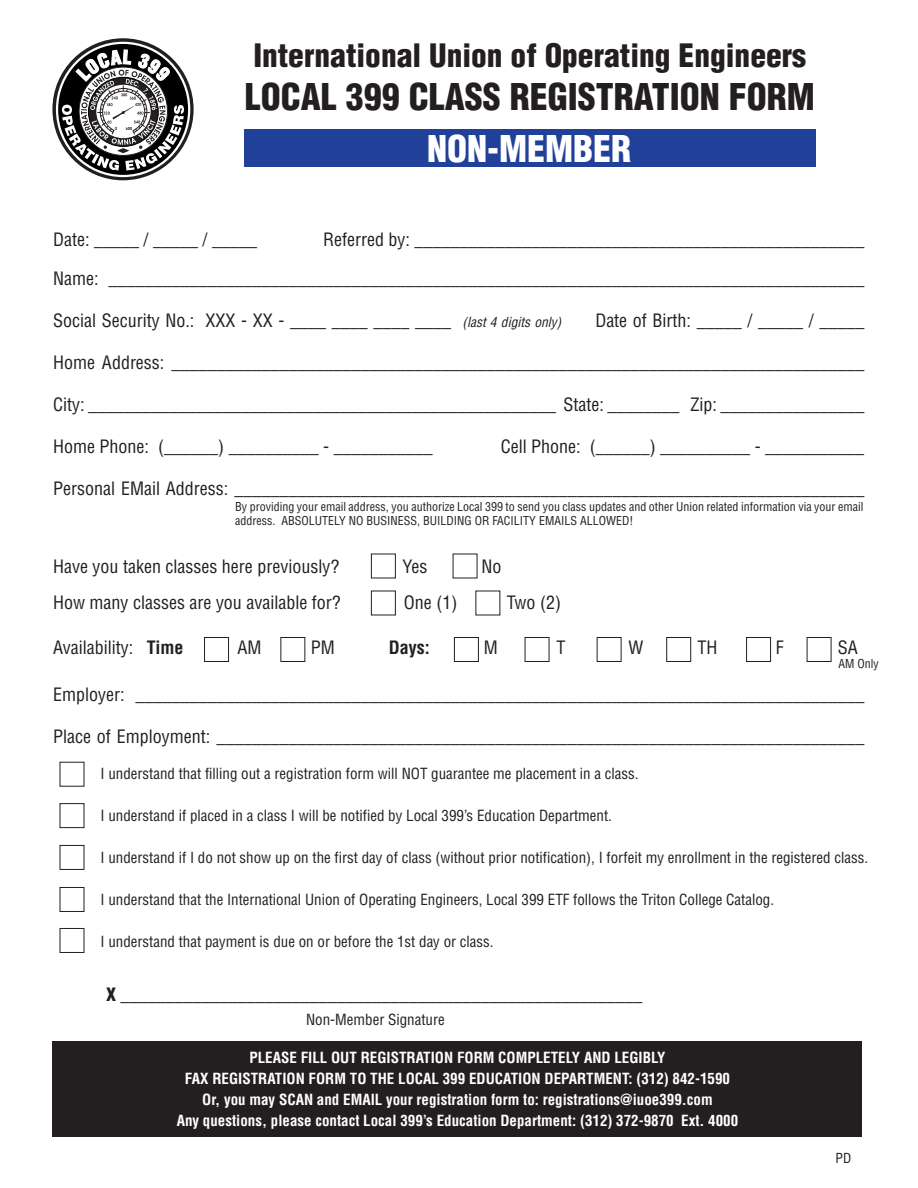
<style>
.page{position:relative;width:918px;height:1188px;background:#fff}
.page>*{position:absolute;margin:0;border:0;box-sizing:border-box;transform-origin:0 0}
.t1{font:900 condensed 36px "Helvetica";color:#231f20}
.t2{font:900 condensed 36px "Helvetica";color:#fff}
.t3{font:900 condensed 31.5px "Helvetica";color:#231f20}
.t4{font:condensed 18px/39px "Helvetica";color:#231f20;text-align:right}
.t5{font:700 condensed 18px "Helvetica";color:#231f20}
.t6{font:condensed 15px "Helvetica";color:#231f20}
.t7{font:700 condensed 15px/21px "Helvetica";color:#fff;text-align:center}
.t8{font:condensed 13.5px "Helvetica";color:#231f20}
.t9{font:condensed 12px/14.4px "Helvetica";color:#231f20}
.s1{font-style:italic;font-size:13.5px}
.s2{font-weight:700}
.s3{font-weight:900}
</style>
<div class="page">
<div style="left:52px;top:1041px;width:810px;height:96px;background:#231f20"></div>
<div style="left:245px;top:130px;width:571px;height:37px;background:#21409a"></div>
<div style="left:52px;top:38px;width:142px;height:142px;border:6px solid #231f20;border-radius:50%"></div>
<svg style="left:57px;top:43px;width:132px;height:133px"></svg>
<svg style="left:62px;top:43px;width:122px;height:128px"></svg>
<div style="left:60px;top:803px;width:24px;height:25px;border:1px solid #231f20"></div>
<div style="left:60px;top:845px;width:24px;height:25px;border:1px solid #231f20"></div>
<div style="left:371px;top:554px;width:25px;height:24px;border:1px solid #231f20"></div>
<div style="left:371px;top:591px;width:25px;height:24px;border:1px solid #231f20"></div>
<div style="left:280px;top:637px;width:25px;height:25px;border:1px solid #231f20"></div>
<div style="left:204px;top:637px;width:25px;height:25px;border:1px solid #231f20"></div>
<div style="left:454px;top:637px;width:25px;height:25px;border:1px solid #231f20"></div>
<div style="left:597px;top:637px;width:25px;height:25px;border:1px solid #231f20"></div>
<div style="left:666px;top:637px;width:25px;height:25px;border:1px solid #231f20"></div>
<div style="left:746px;top:637px;width:25px;height:25px;border:1px solid #231f20"></div>
<div style="left:807px;top:637px;width:24px;height:25px;border:1px solid #231f20"></div>
<div style="left:525px;top:637px;width:24px;height:25px;border:1px solid #231f20"></div>
<div style="left:60px;top:887px;width:24px;height:25px;border:1px solid #231f20"></div>
<div style="left:60px;top:928px;width:24px;height:25px;border:1px solid #231f20"></div>
<h2 class="t3" style="left:253px;top:36px;width:554px">International Union of Operating Engineers</h2>
<h1 class="t1" style="left:245px;top:75px;width:572px">LOCAL 399 CLASS REGISTRATION FORM</h1>
<h1 class="t2" style="left:427px;top:127px;width:206px">NON-MEMBER</h1>
<p class="t4" style="left:53px;top:220px;width:813px">Referred by: __________________________________________________<br>Name: ____________________________________________________________________________________</p>
<p class="t4" style="left:53px;top:301px;width:510px">Social Security No.: XXX - XX - ____ ____ ____ ____ <span class="s1">(last 4 digits only)</span></p>
<p class="t4" style="left:595px;top:301px;width:271px">Date of Birth: _____ / _____ / _____</p>
<p class="t4" style="left:53px;top:343px;width:813px">Home Address: _____________________________________________________________________________</p>
<p class="t4" style="left:53px;top:385px;width:813px">City: ____________________________________________________ State: ________ Zip: ________________</p>
<p class="t4" style="left:53px;top:427px;width:381px">Home Phone: (______) __________ - ___________</p>
<p class="t4" style="left:501px;top:427px;width:365px">Cell Phone: (______) __________ - ___________</p>
<p class="t4" style="left:53px;top:469px;width:813px">Personal EMail Address: ______________________________________________________________________</p>
<p class="t4" style="left:53px;top:220px;width:205px">Date: _____ / _____ / _____</p>
<p class="t9" style="left:235px;top:499px;width:630px">By providing your email address, you authorize Local 399 to send you class updates and other Union related information via your email address. ABSOLUTELY NO BUSINESS, BUILDING OR FACILITY EMAILS ALLOWED!</p>
<p class="t4" style="left:53px;top:547px;width:288px">Have you taken classes here previously?</p>
<p class="t4" style="left:402px;top:547px;width:27px">Yes</p>
<p class="t4" style="left:481px;top:547px;width:21px">No</p>
<p class="t4" style="left:53px;top:583px;width:289px">How many classes are you available for?</p>
<p class="t4" style="left:404px;top:583px;width:55px">One (1)</p>
<p class="t4" style="left:507px;top:583px;width:56px">Two (2)</p>
<p class="t4" style="left:53px;top:628px;width:132px">Availability: <span class="s2">Time</span></p>
<p class="t4" style="left:237px;top:628px;width:26px">AM</p>
<p class="t4" style="left:311px;top:628px;width:26px">PM</p>
<p class="t5" style="left:389px;top:637px;width:42px">Days:</p>
<p class="t4" style="left:484px;top:628px;width:16px">M</p>
<p class="t4" style="left:556px;top:628px;width:10px">T</p>
<p class="t4" style="left:628px;top:628px;width:16px">W</p>
<p class="t4" style="left:697px;top:628px;width:21px">TH</p>
<p class="t4" style="left:776px;top:628px;width:9px">F</p>
<p class="t4" style="left:838px;top:628px;width:22px">SA</p>
<p class="t4" style="left:53px;top:675px;width:813px">Employer: _________________________________________________________________________________</p>
<p class="t4" style="left:53px;top:717px;width:813px">Place of Employment: ________________________________________________________________________</p>
<p class="t9" style="left:839px;top:657px;width:42px">AM Only</p>
<p class="t6" style="left:100px;top:764px;width:540px">I understand that filling out a registration form will NOT guarantee me placement in a class.</p>
<p class="t6" style="left:100px;top:806px;width:513px">I understand if placed in a class I will be notified by Local 399’s Education Department.</p>
<p class="t6" style="left:100px;top:848px;width:769px">I understand if I do not show up on the first day of class (without prior notification), I forfeit my enrollment in the registered class.</p>
<p class="t6" style="left:100px;top:890px;width:675px">I understand that the International Union of Operating Engineers, Local 399 ETF follows the Triton College Catalog.</p>
<p class="t6" style="left:100px;top:932px;width:395px">I understand that payment is due on or before the 1st day or class.</p>
<p class="t4" style="left:106px;top:975px;width:538px"><span class="s3">X</span> __________________________________________________________</p>
<p class="t6" style="left:306px;top:1010px;width:140px">Non-Member Signature</p>
<p class="t7" style="left:177px;top:1047px;width:563px">PLEASE FILL OUT REGISTRATION FORM COMPLETELY AND LEGIBLY<br>FAX REGISTRATION FORM TO THE LOCAL 399 EDUCATION DEPARTMENT: (312) 842-1590<br>Or, you may SCAN and EMAIL your registration form to: registrations@iuoe399.com<br>Any questions, please contact Local 399’s Education Department: (312) 372-9870 Ext. 4000</p>
<p class="t8" style="left:836px;top:1149px;width:17px">PD</p>
</div>
